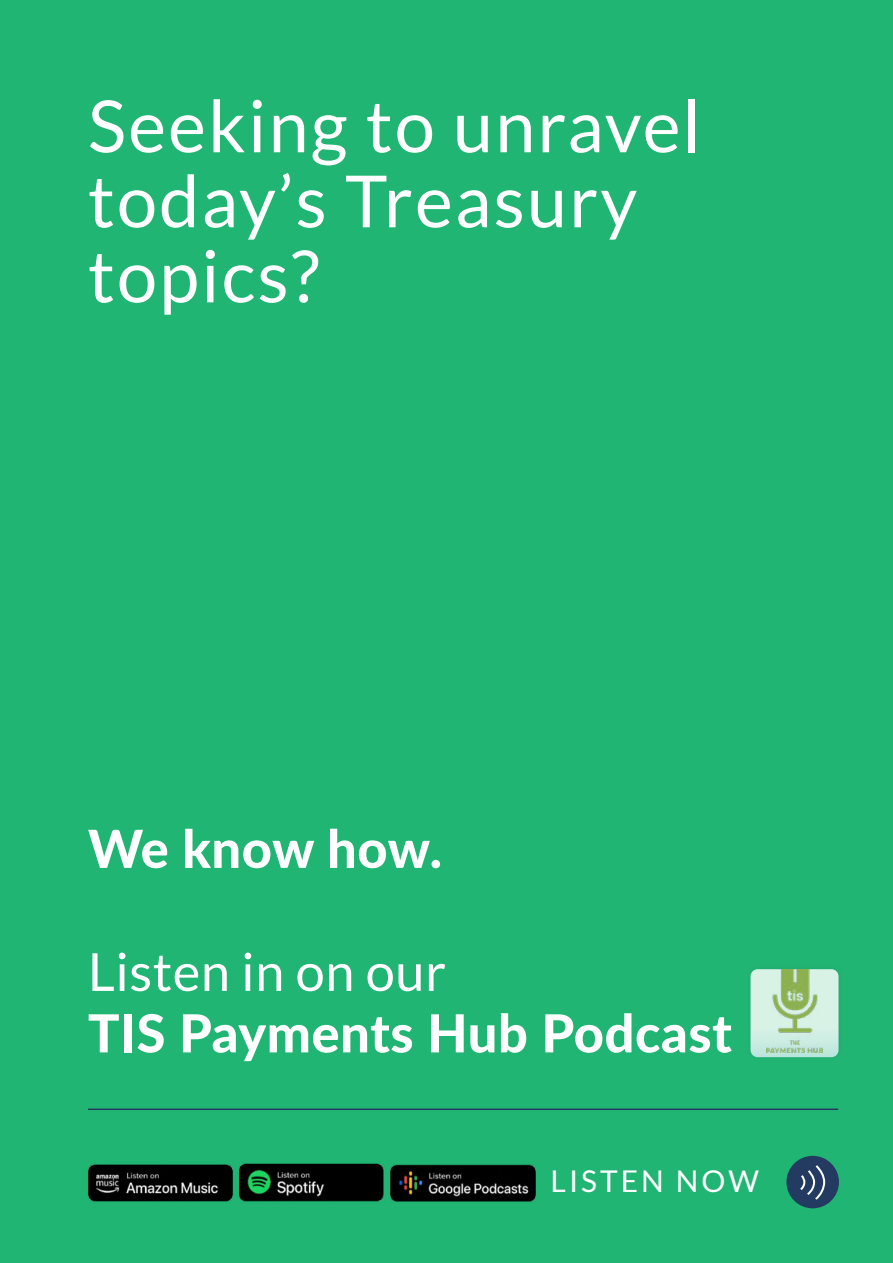
<style>
.page{position:relative;width:893px;height:1263px;background:#21b573}
.page>*{position:absolute;margin:0;border:0;box-sizing:border-box;transform-origin:0 0}
.t1{font:72px/75px "Lato";letter-spacing:.03em;color:#fff}
.t2{font:800 52.5px "Lato";letter-spacing:.01em;color:#fff}
.t3{font:52.5px "Lato";letter-spacing:.01em;color:#fff}
.t4{font:30px "Lato";letter-spacing:.1em;color:#fff}
</style>
<div class="page">
<div style="left:786px;top:1156px;width:53px;height:52px;background:#233b61;border-radius:50%"></div>
<hr style="left:88px;top:1108px;width:750px;height:2px;background:#233b61">
<img style="left:239px;top:1163px;width:145px;height:39px">
<img style="left:390px;top:1164px;width:146px;height:38px">
<img style="left:88px;top:1164px;width:145px;height:38px">
<svg style="left:800px;top:1165px;width:26px;height:35px"></svg>
<div style="left:745px;top:963px;width:100px;height:100px;background:#233b61;opacity:.15"></div>
<svg style="left:750px;top:969px;width:88px;height:88px;background:#cdede0"></svg>
<img style="left:766px;top:969px;width:57px;height:83px">
<p class="t1" style="left:88px;top:88px;width:615px">Seeking to unravel today’s Treasury topics?</p>
<p class="t2" style="left:88px;top:810px;width:356px">We know how.</p>
<p class="t3" style="left:88px;top:943px;width:360px">Listen in on our</p>
<p class="t2" style="left:88px;top:994px;width:645px">TIS Payments Hub Podcast</p>
<p class="t4" style="left:551px;top:1165px;width:210px">LISTEN NOW</p>
</div>
